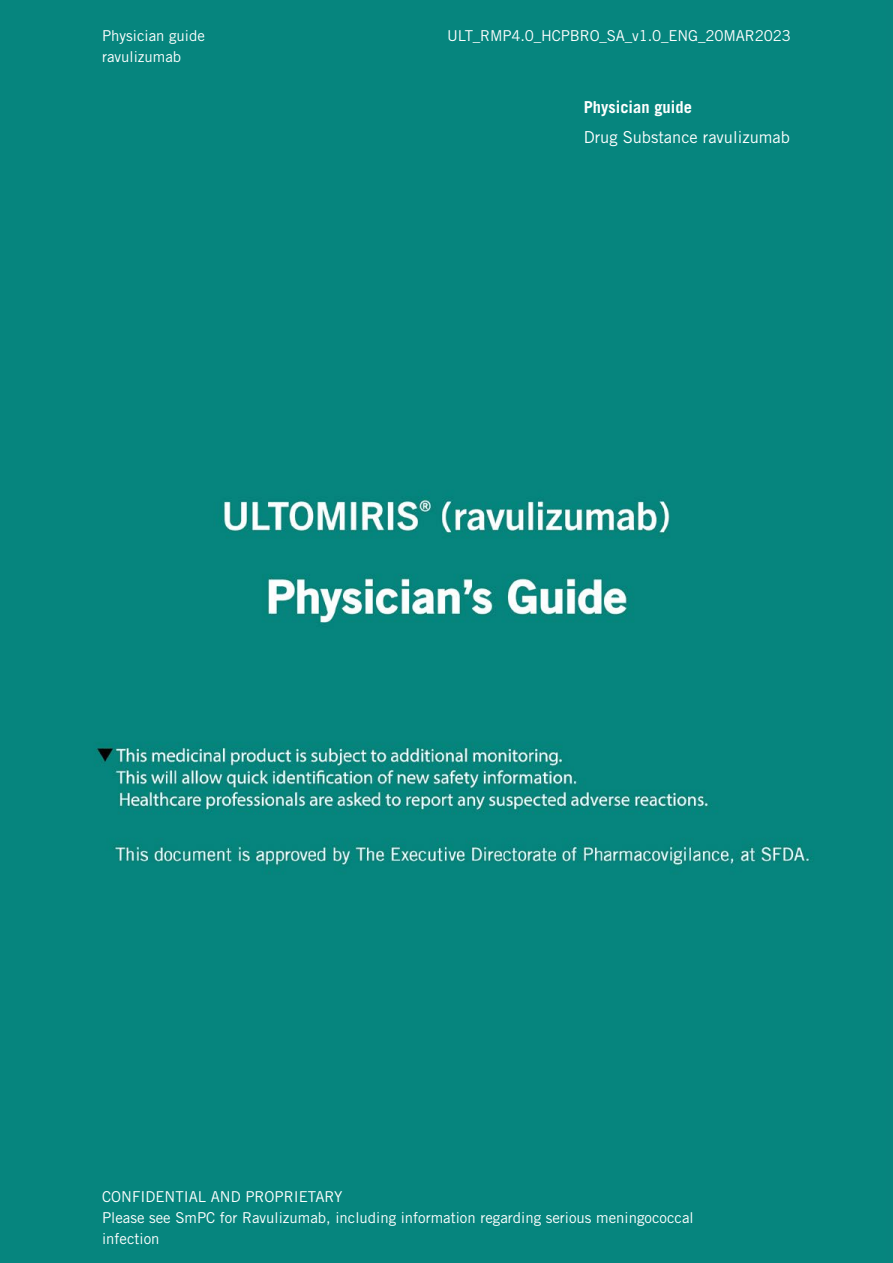
<style>
.page{position:relative;width:893px;height:1263px;background:#06857e}
.page>*{position:absolute;margin:0;border:0;box-sizing:border-box;transform-origin:0 0}
.t1{font:16.5px "Trade Gothic LT Std";color:#fff}
.t2{font:700 16.5px "Trade Gothic LT Std";color:#fff}
.t3{font:15px/21px "Trade Gothic LT Std";color:#fff}
</style>
<div class="page">
<p class="t3" style="left:102px;top:25px;width:104px">Physician guide</p>
<p class="t3" style="left:447px;top:25px;width:345px">ULT_RMP4.0_HCPBRO_SA_v1.0_ENG_20MAR2023</p>
<p class="t3" style="left:102px;top:46px;width:81px">ravulizumab</p>
<p class="t2" style="left:584px;top:97px;width:110px">Physician guide</p>
<p class="t1" style="left:584px;top:127px;width:208px">Drug Substance ravulizumab</p>
<p class="t3" style="left:102px;top:1185px;width:593px">CONFIDENTIAL AND PROPRIETARY<br>Please see SmPC for Ravulizumab, including information regarding serious meningococcal infection</p>
</div>
